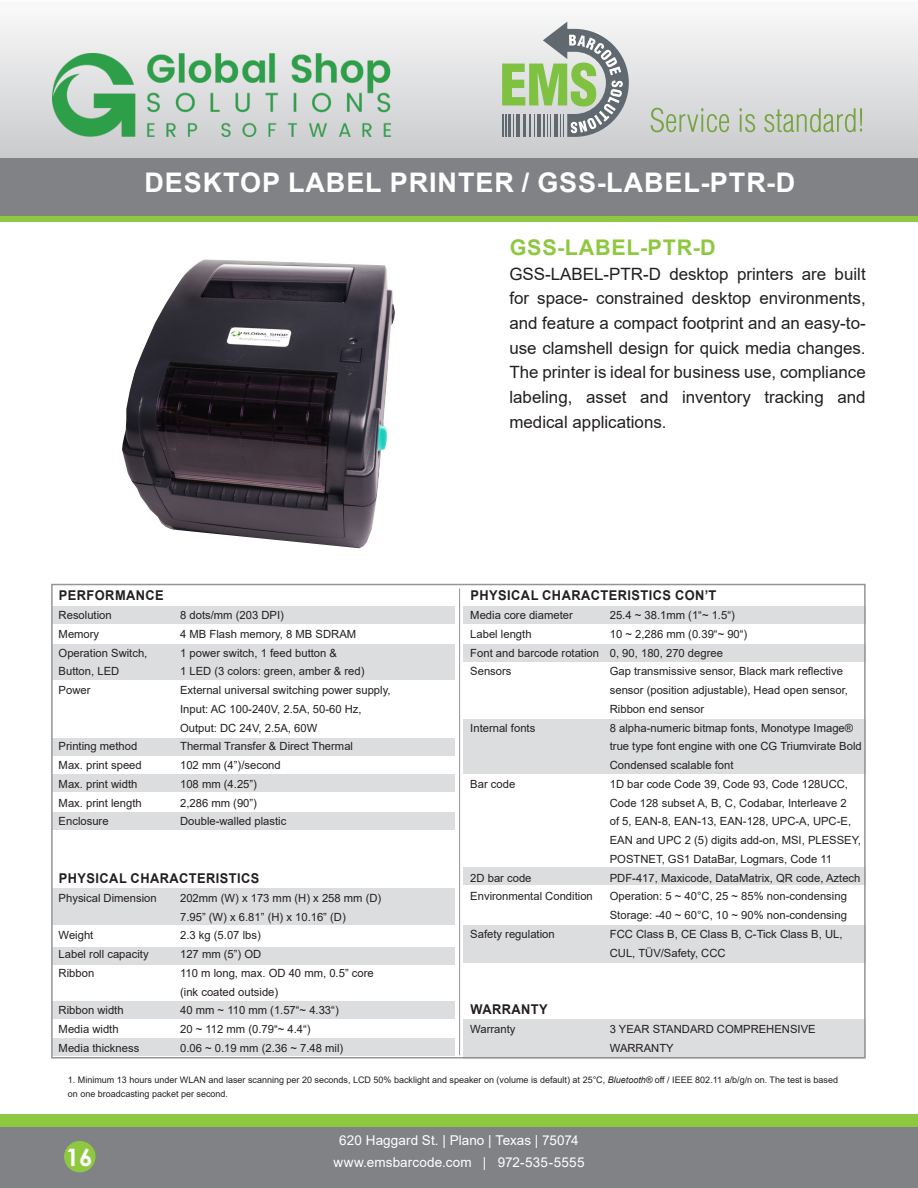
<style>
.page{position:relative;width:918px;height:1188px;background:#fff}
.page>*{position:absolute;margin:0;border:0;box-sizing:border-box;transform-origin:0 0}
.t1{font:700 27px "Arial";letter-spacing:.035em;color:#fff}
.t2{font:700 24px "Century Gothic";color:#fff}
.t3{font:700 21.6px "Arial";letter-spacing:.035em;color:#8ec840}
.t4{font:16.95px/24.6px "Arial";color:#231f20;text-align:justify}
.Paragraph_Style_2{font:700 13.5px "Arial";letter-spacing:.035em;color:#231f20;scale:.95 1}
.Body_Text{font:13.5px "Arial";letter-spacing:.005em;color:#fff}
.Paragraph_Style_2-2{font:11.25px/18.8px "Arial";color:#231f20}
.Paragraph_Style_2-3{font:9px/13.5px "Arial";color:#231f20}
.s1{font-style:italic}
</style>
<div class="page">
<div style="left:0;top:1114px;width:918px;height:21px;background:#8ec840"></div>
<div style="left:0;top:204px;width:918px;height:18px;background:#8ec840"></div>
<svg style="left:0;top:19px;width:918px;height:139px"></svg>
<div style="left:0;top:158px;width:918px;height:58px;background:#808285"></div>
<svg style="left:502px;top:22px;width:127px;height:115px;background:#afbfa9"></svg>
<svg style="left:651px;top:108px;width:78px;height:24px;background:#becab3"></svg>
<svg style="left:740px;top:108px;width:15px;height:24px"></svg>
<svg style="left:764px;top:108px;width:98px;height:24px;background:#bbc9af"></svg>
<img style="left:52px;top:54px;width:338px;height:82px">
<div style="left:0;top:1128px;width:918px;height:60px;background:#808285"></div>
<div style="left:64px;top:1141px;width:32px;height:31px;background:#8ec840;border-radius:50%"></div>
<img style="left:122px;top:259px;width:273px;height:289px">
<div style="left:463px;top:868px;width:403px;height:17px;background:#dcdddf"></div>
<div style="left:52px;top:1039px;width:403px;height:17px;background:#dcdddf"></div>
<div style="left:52px;top:1001px;width:403px;height:18px;background:#dcdddf"></div>
<div style="left:52px;top:889px;width:403px;height:36px;background:#dcdddf"></div>
<div style="left:52px;top:644px;width:403px;height:36px;background:#dcdddf"></div>
<div style="left:52px;top:812px;width:403px;height:18px;background:#dcdddf"></div>
<div style="left:463px;top:926px;width:403px;height:37px;background:#dcdddf"></div>
<div style="left:463px;top:719px;width:403px;height:55px;background:#dcdddf"></div>
<div style="left:463px;top:644px;width:403px;height:18px;background:#dcdddf"></div>
<div style="left:463px;top:607px;width:403px;height:17px;background:#dcdddf"></div>
<div style="left:52px;top:947px;width:403px;height:18px;background:#dcdddf"></div>
<div style="left:52px;top:775px;width:403px;height:17px;background:#dcdddf"></div>
<div style="left:463px;top:1019px;width:403px;height:39px;background:#dcdddf"></div>
<div style="left:52px;top:739px;width:403px;height:17px;background:#dcdddf"></div>
<div style="left:52px;top:607px;width:403px;height:17px;background:#dcdddf"></div>
<hr style="left:459px;top:588px;width:1px;height:467px;background:#939598">
<p class="t1" style="left:144px;top:164px;width:652px">DESKTOP LABEL PRINTER / GSS-LABEL-PTR-D</p>
<p class="Paragraph_Style_2" style="left:59px;top:586px;width:112px">PERFORMANCE</p>
<p class="Paragraph_Style_2-2" style="left:59px;top:606px;width:55px">Resolution</p>
<p class="Paragraph_Style_2-2" style="left:180px;top:606px;width:105px">8 dots/mm (203 DPI)</p>
<p class="Paragraph_Style_2-2" style="left:59px;top:625px;width:42px">Memory</p>
<p class="Paragraph_Style_2-2" style="left:180px;top:625px;width:178px">4 MB Flash memory, 8 MB SDRAM</p>
<p class="Paragraph_Style_2-2" style="left:59px;top:643px;width:90px">Operation Switch,</p>
<p class="Paragraph_Style_2-2" style="left:180px;top:643px;width:158px">1 power switch, 1 feed button &amp;</p>
<p class="Paragraph_Style_2-2" style="left:59px;top:662px;width:62px">Button, LED</p>
<p class="Paragraph_Style_2-2" style="left:180px;top:662px;width:186px">1 LED (3 colors: green, amber &amp; red)</p>
<p class="Paragraph_Style_2-2" style="left:59px;top:681px;width:33px">Power</p>
<p class="Paragraph_Style_2-2" style="left:180px;top:681px;width:212px">External universal switching power supply,<br>Input: AC 100-240V, 2.5A, 50-60 Hz,<br>Output: DC 24V, 2.5A, 60W</p>
<p class="Paragraph_Style_2-2" style="left:59px;top:737px;width:80px">Printing method</p>
<p class="Paragraph_Style_2-2" style="left:180px;top:737px;width:174px">Thermal Transfer &amp; Direct Thermal</p>
<p class="Paragraph_Style_2-2" style="left:59px;top:756px;width:85px">Max. print speed</p>
<p class="Paragraph_Style_2-2" style="left:180px;top:756px;width:102px">102 mm (4”)/second</p>
<p class="Paragraph_Style_2-2" style="left:59px;top:775px;width:80px">Max. print width</p>
<p class="Paragraph_Style_2-2" style="left:180px;top:775px;width:78px">108 mm (4.25”)</p>
<p class="Paragraph_Style_2-2" style="left:59px;top:793px;width:85px">Max. print length</p>
<p class="Paragraph_Style_2-2" style="left:180px;top:793px;width:78px">2,286 mm (90”)</p>
<p class="Paragraph_Style_2-2" style="left:59px;top:812px;width:52px">Enclosure</p>
<p class="Paragraph_Style_2-2" style="left:180px;top:812px;width:108px">Double-walled plastic</p>
<p class="Paragraph_Style_2" style="left:59px;top:869px;width:213px">PHYSICAL CHARACTERISTICS</p>
<p class="Paragraph_Style_2-2" style="left:59px;top:889px;width:100px">Physical Dimension</p>
<p class="Paragraph_Style_2-2" style="left:180px;top:889px;width:203px">202mm (W) x 173 mm (H) x 258 mm (D)</p>
<p class="Paragraph_Style_2-2" style="left:180px;top:907px;width:167px">7.95” (W) x 6.81” (H) x 10.16” (D)</p>
<p class="Paragraph_Style_2-2" style="left:59px;top:926px;width:36px">Weight</p>
<p class="Paragraph_Style_2-2" style="left:180px;top:926px;width:82px">2.3 kg (5.07 lbs)</p>
<p class="Paragraph_Style_2-2" style="left:59px;top:945px;width:92px">Label roll capacity</p>
<p class="Paragraph_Style_2-2" style="left:180px;top:945px;width:83px">127 mm (5”) OD</p>
<p class="Paragraph_Style_2-2" style="left:59px;top:964px;width:37px">Ribbon</p>
<p class="Paragraph_Style_2-2" style="left:180px;top:964px;width:195px">110 m long, max. OD 40 mm, 0.5” core (ink coated outside)</p>
<p class="Paragraph_Style_2-2" style="left:59px;top:1001px;width:67px">Ribbon width</p>
<p class="Paragraph_Style_2-2" style="left:180px;top:1001px;width:160px">40 mm ~ 110 mm (1.57“~ 4.33“)</p>
<p class="Paragraph_Style_2-2" style="left:59px;top:1020px;width:62px">Media width</p>
<p class="Paragraph_Style_2-2" style="left:180px;top:1020px;width:132px">20 ~ 112 mm (0.79“~ 4.4“)</p>
<p class="Paragraph_Style_2-2" style="left:59px;top:1039px;width:82px">Media thickness</p>
<p class="Paragraph_Style_2-2" style="left:180px;top:1039px;width:165px">0.06 ~ 0.19 mm (2.36 ~ 7.48 mil)</p>
<p class="t3" style="left:510px;top:232px;width:208px">GSS-LABEL-PTR-D</p>
<p class="t4" style="left:509px;top:261px;width:358px">GSS-LABEL-PTR-D desktop printers are built for space- constrained desktop environments, and feature a compact footprint and an easy-to&shy;use clamshell design for quick media changes.<br>The printer is ideal for business use, compliance labeling, asset and inventory tracking and medical applications.</p>
<p class="Paragraph_Style_2" style="left:471px;top:586px;width:260px">PHYSICAL CHARACTERISTICS CON’T</p>
<p class="Paragraph_Style_2-2" style="left:470px;top:606px;width:104px">Media core diameter</p>
<p class="Paragraph_Style_2-2" style="left:610px;top:606px;width:127px">25.4 ~ 38.1mm (1“~ 1.5“)</p>
<p class="Paragraph_Style_2-2" style="left:470px;top:625px;width:63px">Label length</p>
<p class="Paragraph_Style_2-2" style="left:610px;top:625px;width:139px">10 ~ 2,286 mm (0.39“~ 90“)</p>
<p class="Paragraph_Style_2-2" style="left:470px;top:643px;width:254px">Font and barcode rotation 0, 90, 180, 270 degree</p>
<p class="Paragraph_Style_2-2" style="left:470px;top:662px;width:43px">Sensors</p>
<p class="Paragraph_Style_2-2" style="left:610px;top:662px;width:240px">Gap transmissive sensor, Black mark reflective sensor (position adjustable), Head open sensor,<br>Ribbon end sensor</p>
<p class="Paragraph_Style_2-2" style="left:470px;top:718px;width:67px">Internal fonts</p>
<p class="Paragraph_Style_2-2" style="left:610px;top:718px;width:253px">8 alpha-numeric bitmap fonts, Monotype Image® true type font engine with one CG Triumvirate Bold<br>Condensed scalable font</p>
<p class="Paragraph_Style_2-2" style="left:470px;top:775px;width:47px">Bar code</p>
<p class="Paragraph_Style_2-2" style="left:610px;top:775px;width:253px">1D bar code Code 39, Code 93, Code 128UCC, Code 128 subset A, B, C, Codabar, Interleave 2<br>of 5, EAN-8, EAN-13, EAN-128, UPC-A, UPC-E, EAN and UPC 2 (5) digits add-on, MSI, PLESSEY, POSTNET, GS1 DataBar, Logmars, Code 11</p>
<p class="Paragraph_Style_2-2" style="left:470px;top:868px;width:63px">2D bar code</p>
<p class="Paragraph_Style_2-2" style="left:610px;top:868px;width:252px">PDF-417, Maxicode, DataMatrix, QR code, Aztech</p>
<p class="Paragraph_Style_2-2" style="left:470px;top:887px;width:124px">Environmental Condition</p>
<p class="Paragraph_Style_2-2" style="left:610px;top:887px;width:239px">Operation: 5 ~ 40°C, 25 ~ 85% non-condensing<br>Storage: -40 ~ 60°C, 10 ~ 90% non-condensing</p>
<p class="Paragraph_Style_2-2" style="left:470px;top:925px;width:86px">Safety regulation</p>
<p class="Paragraph_Style_2-2" style="left:610px;top:925px;width:234px">FCC Class B, CE Class B, C-Tick Class B, UL,<br>CUL, TÜV/Safety, CCC</p>
<p class="Paragraph_Style_2" style="left:471px;top:1000px;width:83px">WARRANTY</p>
<p class="Paragraph_Style_2-2" style="left:470px;top:1020px;width:47px">Warranty</p>
<p class="Paragraph_Style_2-2" style="left:610px;top:1020px;width:207px">3 YEAR STANDARD COMPREHENSIVE<br>WARRANTY</p>
<p class="Paragraph_Style_2-3" style="left:68px;top:1073px;width:772px">1. Minimum 13 hours under WLAN and laser scanning per 20 seconds, LCD 50% backlight and speaker on (volume is default) at 25°C, <span class="s1">Bluetooth®</span> off / IEEE 802.11 a/b/g/n on. The test is based on one broadcasting packet per second.</p>
<p class="Body_Text" style="left:339px;top:1131px;width:241px">620 Haggard St. | Plano | Texas | 75074</p>
<p class="t2" style="left:66px;top:1139px;width:28px">16</p>
<p class="Body_Text" style="left:333px;top:1153px;width:253px">www.emsbarcode.com | 972-535-5555</p>
</div>
